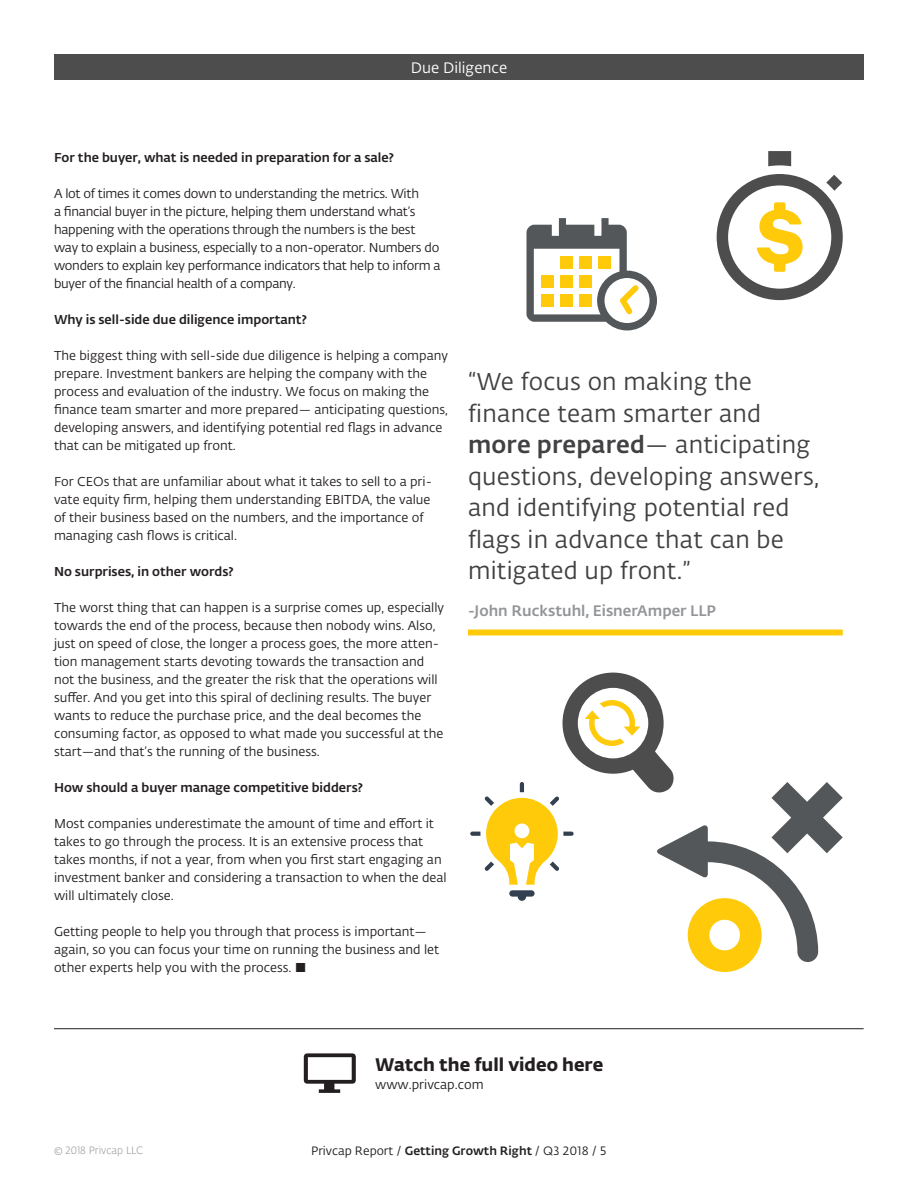
<style>
.page{position:relative;width:918px;height:1188px;background:#fff}
.page>*{position:absolute;margin:0;border:0;box-sizing:border-box;transform-origin:0 0}
.t1{font:24px/31.5px "Fedra Sans Alt Pro";letter-spacing:.01em;color:#414042}
.BodyCopy_ParaIndent{font:700 18px "Fedra Sans Alt Pro";color:#231f20}
.Quote_Identification{font:500 15px "Fedra Sans Alt Pro";color:#939598}
.t2{font:15px "Fedra Sans Alt Pro";color:#fff}
.BodyCopy_ParaIndent-2{font:12.75px/18px "Fedra Sans Alt Pro";color:#231f20}
.BodyCopy_ParaIndent-3{font:12.75px/18px "Fedra Sans Alt Pro";letter-spacing:-.02em;color:#231f20}
.BodyCopy_ParaIndent-4{font:500 12.75px "Fedra Sans Alt Pro";color:#231f20}
.t3{font:12px "Fedra Sans Alt Pro";color:#231f20}
.t4{font:300 10.5px "Fedra Sans Alt Pro";color:#939598}
.s1{font-weight:500}
</style>
<div class="page">
<div style="left:54px;top:54px;width:810px;height:26px;background:#4d4d4d"></div>
<hr style="left:54px;top:1028px;width:810px;height:1px;background:#231f20">
<svg style="left:304px;top:1053px;width:52px;height:40px"></svg>
<div style="left:468px;top:629px;width:375px;height:6px;background:#feca0a"></div>
<svg style="left:526px;top:218px;width:131px;height:112px"></svg>
<svg style="left:470px;top:673px;width:373px;height:299px"></svg>
<svg style="left:768px;top:151px;width:23px;height:15px"></svg>
<svg style="left:717px;top:174px;width:126px;height:126px"></svg>
<p class="t2" style="left:411px;top:57px;width:98px">Due Diligence</p>
<p class="BodyCopy_ParaIndent-4" style="left:54px;top:148px;width:342px">For the buyer, what is needed in preparation for a sale?</p>
<p class="BodyCopy_ParaIndent-3" style="left:54px;top:184px;width:367px">A lot of times it comes down to understanding the metrics. With</p>
<p class="BodyCopy_ParaIndent-3" style="left:54px;top:202px;width:363px">a financial buyer in the picture, helping them understand what’s</p>
<p class="BodyCopy_ParaIndent-3" style="left:54px;top:220px;width:388px">happening with the operations through the numbers is the best way to explain a business, especially to a non-operator. Numbers do wonders to explain key performance indicators that help to inform a buyer of the financial health of a company.</p>
<p class="BodyCopy_ParaIndent-4" style="left:54px;top:310px;width:254px">Why is sell-side due diligence important?</p>
<p class="BodyCopy_ParaIndent-2" style="left:54px;top:346px;width:395px">The biggest thing with sell-side due diligence is helping a company</p>
<p class="BodyCopy_ParaIndent-2" style="left:54px;top:364px;width:395px">prepare. Investment bankers are helping the company with the process and evaluation of the industry. We focus on making the finance team smarter and more prepared— anticipating questions, developing answers, and identifying potential red flags in advance that can be mitigated up front.</p>
<p class="BodyCopy_ParaIndent-2" style="left:54px;top:472px;width:379px">For CEOs that are unfamiliar about what it takes to sell to a pri&shy;vate equity firm, helping them understanding EBITDA, the value of their business based on the numbers, and the importance of managing cash flows is critical.</p>
<p class="BodyCopy_ParaIndent-4" style="left:54px;top:562px;width:181px">No surprises, in other words?</p>
<p class="BodyCopy_ParaIndent-2" style="left:54px;top:598px;width:392px">The worst thing that can happen is a surprise comes up, especially towards the end of the process, because then nobody wins. Also, just on speed of close, the longer a process goes, the more atten&shy;tion management starts devoting towards the transaction and not the business, and the greater the risk that the operations will suffer. And you get into this spiral of declining results. The buyer wants to reduce the purchase price, and the deal becomes the consuming factor, as opposed to what made you successful at the start—and that’s the running of the business.</p>
<p class="BodyCopy_ParaIndent-4" style="left:54px;top:778px;width:311px">How should a buyer manage competitive bidders?</p>
<p class="BodyCopy_ParaIndent-2" style="left:54px;top:814px;width:394px">Most companies underestimate the amount of time and effort it takes to go through the process. It is an extensive process that takes months, if not a year, from when you first start engaging an investment banker and considering a transaction to when the deal will ultimately close.</p>
<p class="BodyCopy_ParaIndent-2" style="left:54px;top:922px;width:387px">Getting people to help you through that process is important— again, so you can focus your time on running the business and let other experts help you with the process. ■</p>
<p class="t1" style="left:468px;top:365px;width:353px">“We focus on making the finance team smarter and <span class="s1">more prepared</span>— anticipating questions, developing answers, and identifying potential red flags in advance that can be mitigated up front.”</p>
<p class="Quote_Identification" style="left:468px;top:599px;width:249px">-John Ruckstuhl, EisnerAmper LLP</p>
<p class="BodyCopy_ParaIndent" style="left:375px;top:1051px;width:230px">Watch the full video here</p>
<p class="BodyCopy_ParaIndent-2" style="left:375px;top:1075px;width:110px">www.privcap.com</p>
<p class="t4" style="left:54px;top:1143px;width:91px">© 2018 Privcap LLC</p>
<p class="t3" style="left:311px;top:1142px;width:297px">Privcap Report / <span class="s1">Getting Growth Right</span> / Q3 2018 / 5</p>
</div>
